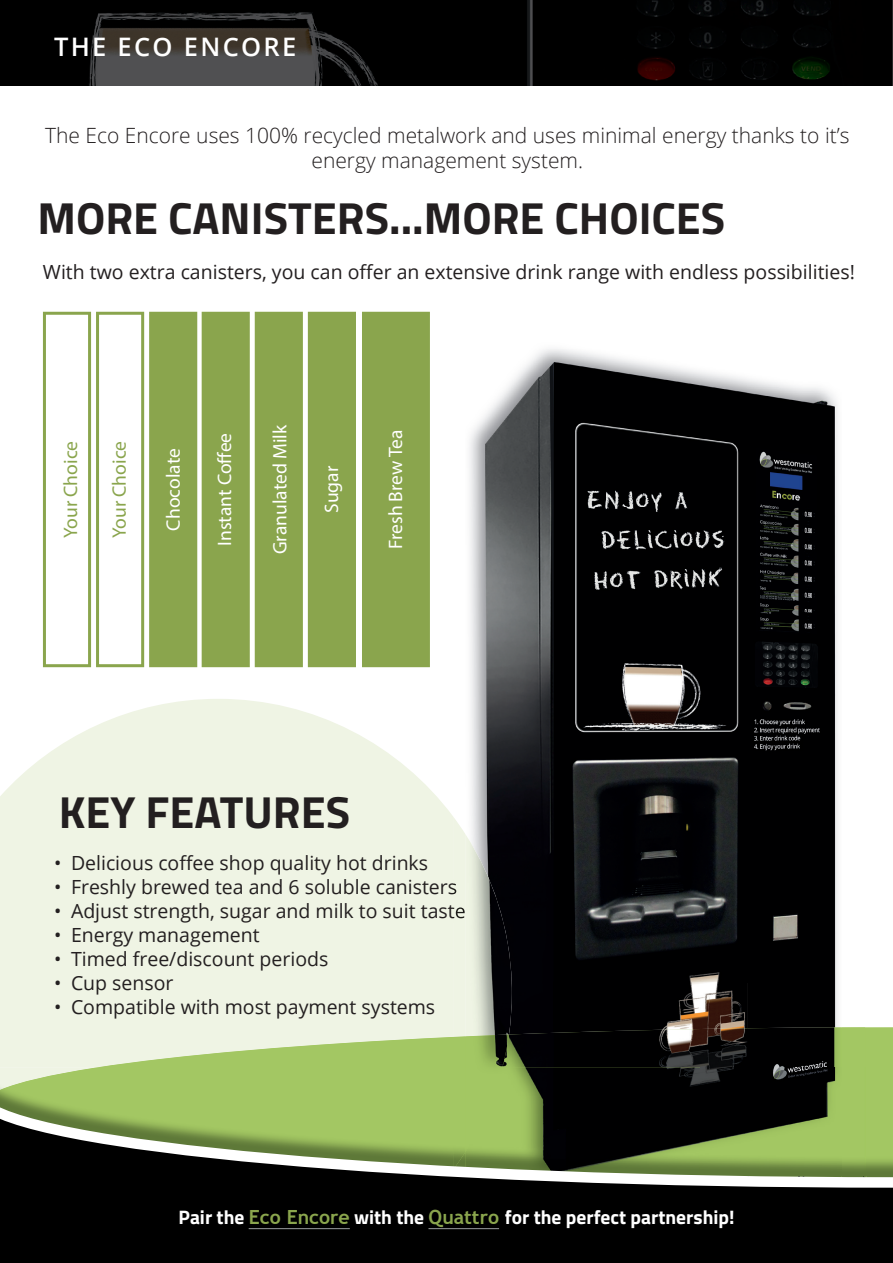
<style>
.page{position:relative;width:893px;height:1263px;background:#fff}
.page>*{position:absolute;margin:0;border:0;box-sizing:border-box;transform-origin:0 0}
.t1{font:700 45px "Titillium";color:#231f20}
.t2{font:600 25.5px "Open Sans";letter-spacing:.09em;color:#fff}
.t3{font:300 21px/25.2px "Open Sans";color:#231f20;text-align:center}
.t4{font:19.5px "Open Sans";color:#231f20}
.t5{font:700 19.5px "Titillium";color:#fff}
.t6{font:19.5px "Myriad Pro";color:#fff}
.t7{font:19.5px "Myriad Pro";color:#8aa54d}
.s1{font-family:"Trebuchet MS";color:#8aa54d}
</style>
<div class="page">
<svg style="left:0;top:699px;width:453px;height:369px;background:#f0f5e6"></svg>
<svg style="left:95px;top:1037px;width:358px;height:31px;background:#c1d996"></svg>
<div style="left:73px;top:879px;width:380px;height:20px;background:#eff4e4"></div>
<div style="left:71px;top:903px;width:382px;height:20px;background:#eff4e4"></div>
<div style="left:43px;top:312px;width:48px;height:355px;border:3px solid #8aa54d"></div>
<div style="left:96px;top:312px;width:48px;height:355px;border:3px solid #8aa54d"></div>
<div style="left:149px;top:312px;width:48px;height:355px;background:#8aa54d;border:3px solid #8aa54d"></div>
<div style="left:202px;top:312px;width:48px;height:355px;background:#8aa54d;border:3px solid #8aa54d"></div>
<div style="left:255px;top:312px;width:48px;height:355px;background:#8aa54d;border:3px solid #8aa54d"></div>
<div style="left:308px;top:312px;width:48px;height:355px;background:#8aa54d"></div>
<div style="left:362px;top:312px;width:68px;height:355px;background:#8aa54d;border:2px solid #8aa54d"></div>
<hr style="left:892px;top:0;width:1px;height:85px;background:#2a2829">
<img style="left:0;top:0;width:891px;height:85px">
<img style="left:546px;top:349px;width:20px;height:1px">
<img style="left:842px;top:1027px;width:23px;height:41px">
<img style="left:453px;top:817px;width:12px;height:251px">
<img style="left:453px;top:879px;width:3px;height:20px">
<img style="left:453px;top:903px;width:12px;height:20px">
<img style="left:469px;top:350px;width:279px;height:632px">
<img style="left:748px;top:379px;width:90px;height:648px">
<img style="left:512px;top:982px;width:236px;height:45px">
<img style="left:509px;top:1027px;width:333px;height:41px">
<img style="left:465px;top:834px;width:47px;height:202px">
<img style="left:465px;top:1034px;width:44px;height:34px">
<img style="left:453px;top:1068px;width:440px;height:18px">
<img style="left:0;top:1068px;width:453px;height:18px">
<img style="left:502px;top:1068px;width:198px;height:18px">
<img style="left:700px;top:1068px;width:142px;height:18px">
<img style="left:465px;top:1068px;width:37px;height:18px">
<svg style="left:0;top:1086px;width:893px;height:177px;background:#3c462a"></svg>
<hr style="left:249px;top:1228px;width:101px;height:1px;background:#9a9c9e">
<hr style="left:428px;top:1228px;width:71px;height:1px;background:#9a9c9e">
<h2 class="t2" style="left:54px;top:30px;width:244px">THE ECO ENCORE</h2>
<p class="t3" style="left:45px;top:122px;width:806px">The Eco Encore uses 100% recycled metalwork and uses minimal energy thanks to it’s energy management system.</p>
<h1 class="t1" style="left:37px;top:184px;width:689px">MORE CANISTERS...MORE CHOICES</h1>
<p class="t4" style="left:43px;top:258px;width:813px">With two extra canisters, you can offer an extensive drink range with endless possibilities!</p>
<p class="t7" style="left:58px;top:538px;width:98px;rotate:-90deg">Your Choice</p>
<p class="t7" style="left:107px;top:538px;width:98px;rotate:-90deg">Your Choice</p>
<p class="t6" style="left:161px;top:531px;width:84px;rotate:-90deg">Chocolate</p>
<p class="t6" style="left:213px;top:546px;width:115px;rotate:-90deg">Instant Co ee</p>
<p class="t6" style="left:268px;top:554px;width:131px;rotate:-90deg">Granulated Milk</p>
<p class="t6" style="left:320px;top:513px;width:49px;rotate:-90deg">Sugar</p>
<p class="t6" style="left:384px;top:549px;width:121px;rotate:-90deg">Fresh Brew Tea</p>
<h1 class="t1" style="left:59px;top:778px;width:293px">KEY FEATURES</h1>
<p class="t4" style="left:54px;top:850px;width:376px">• Delicious coffee shop quality hot drinks</p>
<p class="t4" style="left:54px;top:874px;width:405px">• Freshly brewed tea and 6 soluble canisters</p>
<p class="t4" style="left:54px;top:898px;width:413px">• Adjust strength, sugar and milk to suit taste</p>
<p class="t4" style="left:54px;top:922px;width:207px">• Energy management</p>
<p class="t4" style="left:54px;top:946px;width:276px">• Timed free/discount periods</p>
<p class="t4" style="left:54px;top:970px;width:121px">• Cup sensor</p>
<p class="t4" style="left:54px;top:994px;width:383px">• Compatible with most payment systems</p>
<p class="t5" style="left:179px;top:1202px;width:557px">Pair the <span class="s1">Eco Encore</span> with the <span class="s1">Quattro</span> for the perfect partnership!</p>
</div>
